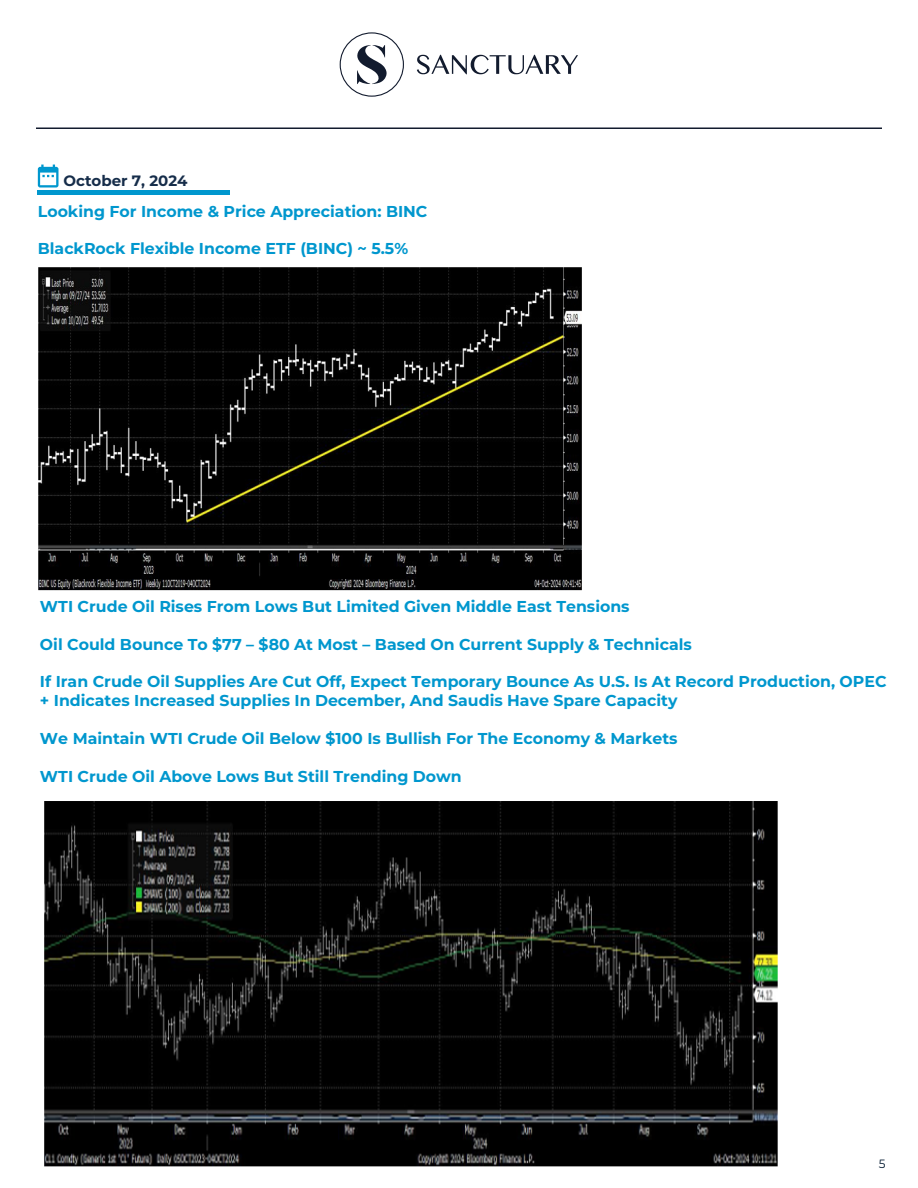
<style>
.page{position:relative;width:918px;height:1188px;background:#fff}
.page>*{position:absolute;margin:0;border:0;box-sizing:border-box;transform-origin:0 0}
.t1{font:700 15.75px/18.9px "Montserrat";color:#0097ce}
.t2{font:700 15px "Montserrat";color:#162d4a}
.t3{font:12px "Montserrat";color:#00182f}
</style>
<div class="page">
<hr style="left:36px;top:128px;width:846px;height:1px;background:#121b2e">
<svg style="left:340px;top:32px;width:64px;height:65px"></svg>
<svg style="left:417px;top:55px;width:161px;height:19px"></svg>
<svg style="left:38px;top:165px;width:20px;height:23px"></svg>
<div style="left:38px;top:190px;width:192px;height:5px;background:#0097ce"></div>
<img style="left:38px;top:267px;width:544px;height:324px">
<img style="left:44px;top:801px;width:734px;height:366px">
<p class="t2" style="left:64px;top:171px;width:126px">October 7, 2024</p>
<p class="t1" style="left:38px;top:201px;width:391px">Looking For Income &amp; Price Appreciation: BINC</p>
<p class="t1" style="left:38px;top:239px;width:372px">BlackRock Flexible Income ETF (BINC) ~ 5.5%</p>
<p class="t1" style="left:40px;top:596px;width:591px">WTI Crude Oil Rises From Lows But Limited Given Middle East Tensions</p>
<p class="t1" style="left:40px;top:634px;width:653px">Oil Could Bounce To $77 – $80 At Most – Based On Current Supply &amp; Technicals</p>
<p class="t1" style="left:40px;top:672px;width:848px">If Iran Crude Oil Supplies Are Cut Off, Expect Temporary Bounce As U.S. Is At Record Production, OPEC + Indicates Increased Supplies In December, And Saudis Have Spare Capacity</p>
<p class="t1" style="left:40px;top:729px;width:639px">We Maintain WTI Crude Oil Below $100 Is Bullish For The Economy &amp; Markets</p>
<p class="t1" style="left:40px;top:766px;width:423px">WTI Crude Oil Above Lows But Still Trending Down</p>
<p class="t3" style="left:879px;top:1155px;width:8px">5</p>
</div>
